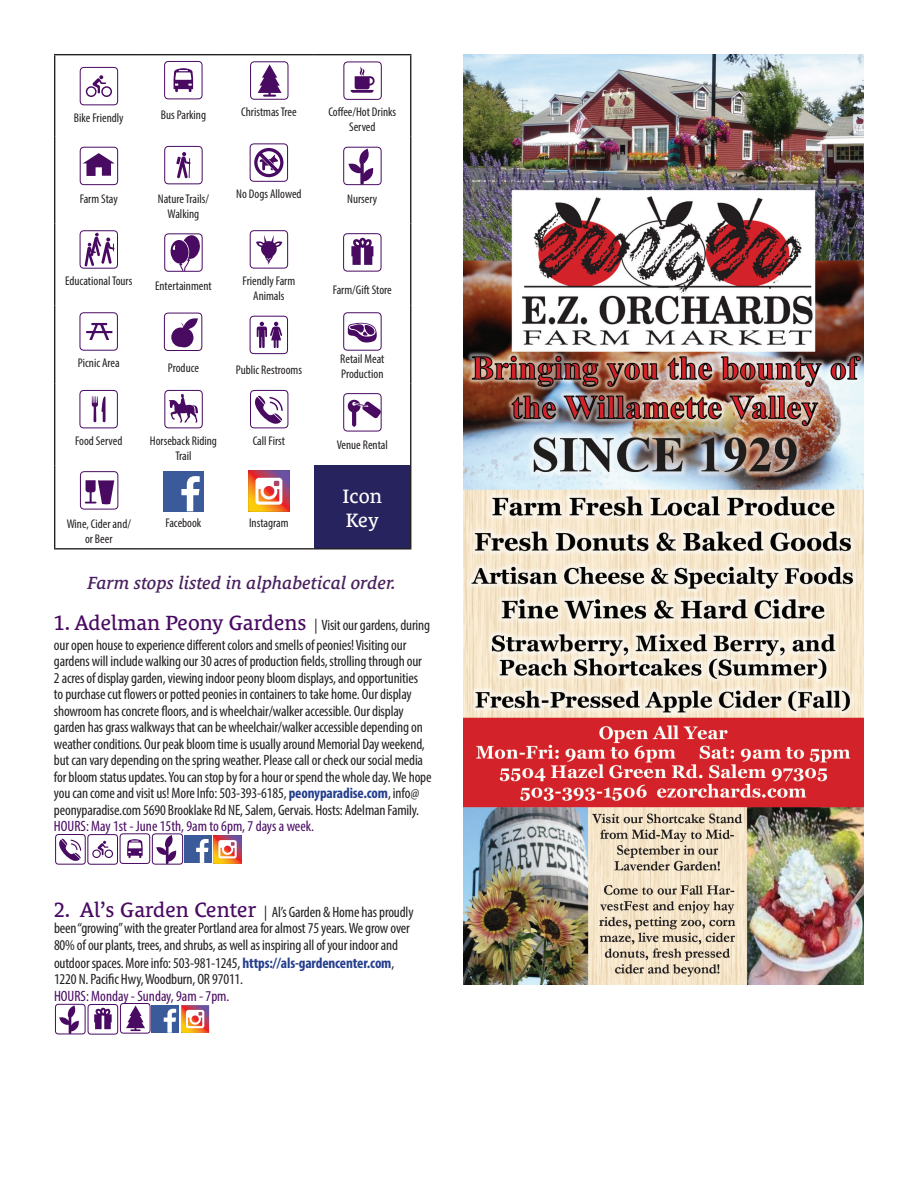
<style>
.page{position:relative;width:918px;height:1188px;background:#fff}
.page>*{position:absolute;margin:0;border:0;box-sizing:border-box;transform-origin:0 0}
.t1{font:19.8px/24.6px "Le Monde Courrier Std";color:#fff}
.t2{font:italic 600 18px "Le Monde Courrier Std";color:#4a2060}
.t3{font:condensed 15px/16.5px "Myriad Pro";letter-spacing:-.01em;color:#231f20}
.t4{font:condensed 15px "Myriad Pro";color:#490a62}
.t5{font:condensed 12.6px/15.1px "Myriad Pro";color:#231f20;text-align:center}
.s1{font-family:"Le Monde Courrier Std";font-stretch:normal;font-size:21px;color:#490a62}
.s2{font-weight:700;color:#253f8e}
</style>
<div class="page">
<svg style="left:55px;top:833px;width:128px;height:32px"></svg>
<div style="left:184px;top:835px;width:27px;height:28px;background:#3a5a99"></div>
<svg style="left:196px;top:835px;width:45px;height:28px"></svg>
<svg style="left:55px;top:1003px;width:96px;height:32px"></svg>
<div style="left:151px;top:1005px;width:28px;height:28px;background:#3a5a99"></div>
<svg style="left:164px;top:1005px;width:45px;height:28px"></svg>
<div style="left:314px;top:465px;width:97px;height:84px;background:#27235f"></div>
<hr style="left:54px;top:54px;width:89px;height:1px;background:#231f20">
<hr style="left:54px;top:55px;width:1px;height:82px;background:#231f20">
<hr style="left:143px;top:54px;width:81px;height:1px;background:#231f20">
<hr style="left:224px;top:54px;width:90px;height:1px;background:#231f20">
<hr style="left:314px;top:54px;width:97px;height:1px;background:#231f20">
<hr style="left:410px;top:55px;width:1px;height:82px;background:#231f20">
<hr style="left:54px;top:137px;width:1px;height:86px;background:#231f20">
<hr style="left:410px;top:137px;width:1px;height:86px;background:#231f20">
<hr style="left:54px;top:223px;width:1px;height:83px;background:#231f20">
<hr style="left:410px;top:223px;width:1px;height:83px;background:#231f20">
<hr style="left:54px;top:306px;width:1px;height:77px;background:#231f20">
<hr style="left:410px;top:306px;width:1px;height:77px;background:#231f20">
<hr style="left:54px;top:383px;width:1px;height:82px;background:#231f20">
<hr style="left:410px;top:383px;width:1px;height:82px;background:#231f20">
<hr style="left:54px;top:465px;width:1px;height:83px;background:#231f20">
<hr style="left:410px;top:465px;width:1px;height:83px;background:#231f20">
<hr style="left:54px;top:548px;width:89px;height:2px;background:#231f20">
<hr style="left:143px;top:548px;width:81px;height:2px;background:#231f20">
<hr style="left:224px;top:548px;width:90px;height:2px;background:#231f20">
<hr style="left:314px;top:548px;width:97px;height:2px;background:#231f20">
<svg style="left:80px;top:67px;width:38px;height:38px"></svg>
<svg style="left:164px;top:61px;width:39px;height:39px"></svg>
<svg style="left:250px;top:61px;width:39px;height:39px"></svg>
<svg style="left:343px;top:61px;width:39px;height:39px"></svg>
<svg style="left:80px;top:147px;width:38px;height:38px"></svg>
<svg style="left:164px;top:146px;width:39px;height:38px"></svg>
<svg style="left:250px;top:143px;width:38px;height:39px"></svg>
<svg style="left:343px;top:147px;width:39px;height:38px"></svg>
<svg style="left:79px;top:230px;width:39px;height:39px"></svg>
<svg style="left:164px;top:233px;width:39px;height:39px"></svg>
<svg style="left:250px;top:230px;width:38px;height:39px"></svg>
<svg style="left:343px;top:233px;width:39px;height:39px"></svg>
<svg style="left:79px;top:312px;width:39px;height:39px"></svg>
<svg style="left:164px;top:312px;width:38px;height:39px"></svg>
<svg style="left:249px;top:316px;width:39px;height:38px"></svg>
<svg style="left:343px;top:312px;width:39px;height:39px"></svg>
<svg style="left:79px;top:390px;width:39px;height:39px"></svg>
<svg style="left:164px;top:390px;width:39px;height:38px"></svg>
<svg style="left:250px;top:390px;width:39px;height:38px"></svg>
<svg style="left:343px;top:393px;width:39px;height:39px"></svg>
<svg style="left:80px;top:471px;width:38px;height:39px"></svg>
<div style="left:163px;top:471px;width:41px;height:41px;background:#3a5a99"></div>
<svg style="left:181px;top:476px;width:19px;height:35px"></svg>
<svg style="left:248px;top:471px;width:41px;height:41px"></svg>
<img style="left:464px;top:54px;width:400px;height:930px">
<p class="t5" style="left:74px;top:110px;width:51px">Bike Friendly</p>
<p class="t5" style="left:161px;top:107px;width:47px">Bus Parking</p>
<p class="t5" style="left:241px;top:104px;width:57px">Christmas Tree</p>
<p class="t5" style="left:328px;top:104px;width:69px">Coffee/Hot Drinks<br>Served</p>
<p class="t5" style="left:80px;top:191px;width:39px">Farm Stay</p>
<p class="t5" style="left:158px;top:191px;width:53px">Nature Trails/<br>Walking</p>
<p class="t5" style="left:236px;top:186px;width:67px">No Dogs Allowed</p>
<p class="t5" style="left:347px;top:191px;width:32px">Nursery</p>
<p class="t5" style="left:65px;top:273px;width:69px">Educational Tours</p>
<p class="t5" style="left:78px;top:355px;width:43px">Picnic Area</p>
<p class="t5" style="left:155px;top:278px;width:58px">Entertainment</p>
<p class="t5" style="left:243px;top:273px;width:54px">Friendly Farm<br>Animals</p>
<p class="t5" style="left:333px;top:282px;width:61px">Farm/Gift Store</p>
<p class="t5" style="left:168px;top:360px;width:33px">Produce</p>
<p class="t5" style="left:236px;top:362px;width:68px">Public Restrooms</p>
<p class="t5" style="left:340px;top:351px;width:46px;text-align:left">Retail Meat<br>Production</p>
<p class="t5" style="left:75px;top:433px;width:49px">Food Served</p>
<p class="t5" style="left:150px;top:433px;width:69px">Horseback Riding<br>Trail</p>
<p class="t5" style="left:253px;top:433px;width:34px">Call First</p>
<p class="t5" style="left:67px;top:516px;width:66px">Wine, Cider and/ or Beer</p>
<p class="t5" style="left:165px;top:515px;width:37px">Facebook</p>
<p class="t5" style="left:249px;top:515px;width:41px">Instagram</p>
<p class="t5" style="left:337px;top:437px;width:53px">Venue Rental</p>
<h1 class="t1" style="left:343px;top:483px;width:41px">Icon<br>Key</h1>
<p class="t2" style="left:87px;top:572px;width:310px">Farm stops listed in alphabetical order.</p>
<p class="t3" style="left:54px;top:615px;width:378px;line-height:19.5px"><span class="s1">1. Adelman Peony Gardens</span> | Visit our gardens, during our open house to experience different colors and smells of peonies! Visiting our</p>
<p class="t3" style="left:54px;top:653px;width:379px">gardens will include walking our 30 acres of production fields, strolling through our<br>2 acres of display garden, viewing indoor peony bloom displays, and opportunities<br>to purchase cut flowers or potted peonies in containers to take home. Our display showroom has concrete floors, and is wheelchair/walker accessible. Our display garden has grass walkways that can be wheelchair/walker accessible depending on weather conditions. Our peak bloom time is usually around Memorial Day weekend, but can vary depending on the spring weather. Please call or check our social media for bloom status updates. You can stop by for a hour or spend the whole day. We hope you can come and visit us! More Info: 503-393-6185, <span class="s2">peonyparadise.com</span>, info@ peonyparadise.com 5690 Brooklake Rd NE, Salem, Gervais. Hosts: Adelman Family.</p>
<p class="t4" style="left:54px;top:817px;width:262px">HOURS: May 1st - June 15th, 9am to 6pm, 7 days a week.</p>
<p class="t3" style="left:54px;top:903px;width:361px"><span class="s1">2. Al’s Garden Center</span> | Al’s Garden &amp; Home has proudly been “growing” with the greater Portland area for almost 75 years. We grow over<br>80% of our plants, trees, and shrubs, as well as inspiring all of your indoor and</p>
<p class="t3" style="left:54px;top:954px;width:342px">outdoor spaces. More info: 503-981-1245, <span class="s2">https://als-gardencenter.com</span>,<br>1220 N. Pacific Hwy, Woodburn, OR 97011.</p>
<p class="t4" style="left:54px;top:987px;width:177px">HOURS: Monday - Sunday, 9am - 7pm.</p>
</div>
